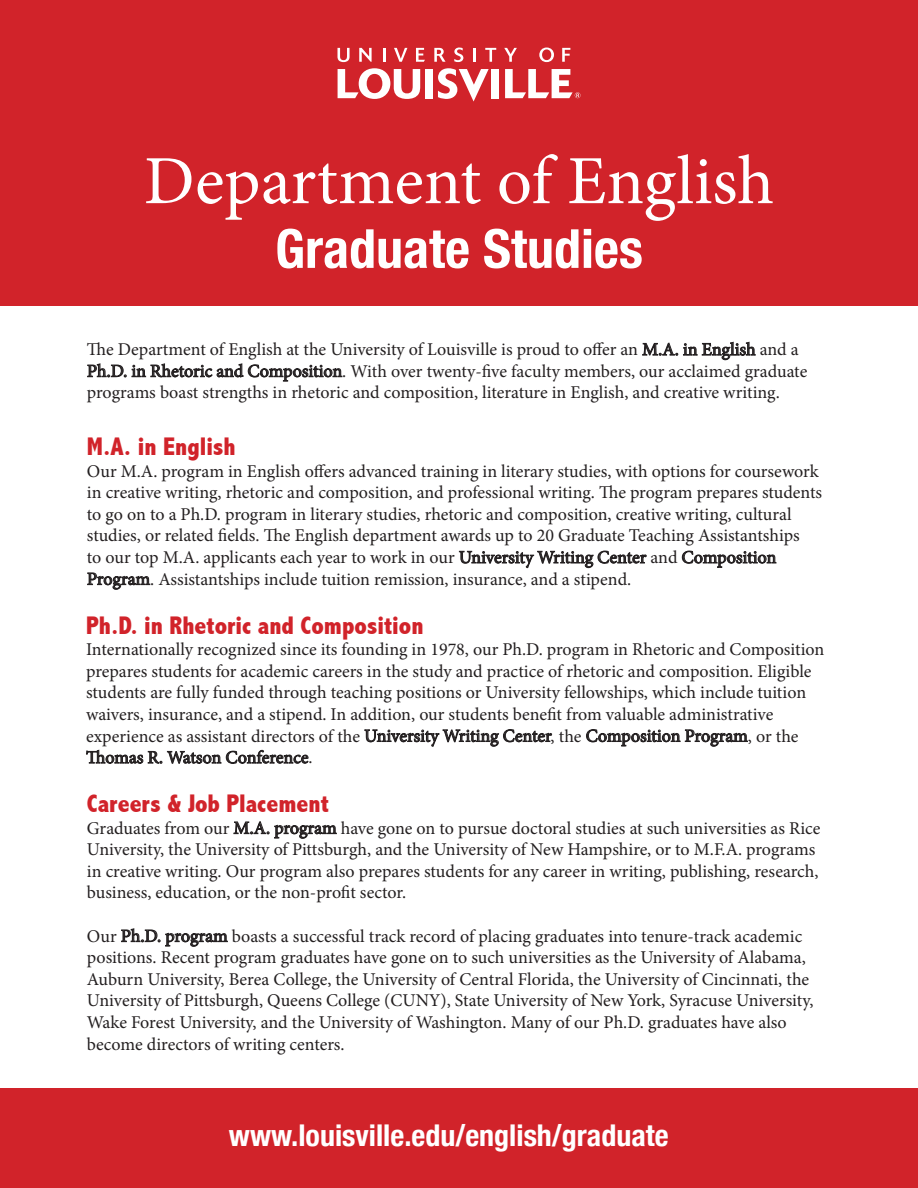
<style>
.page{position:relative;width:918px;height:1188px;background:#fff}
.page>*{position:absolute;margin:0;border:0;box-sizing:border-box;transform-origin:0 0}
.t1{font:69px "Minion Pro";color:#fff}
.t2{font:700 condensed 54px "Helvetica Neue";color:#fff}
.t3{font:700 condensed 30px "Helvetica Neue";color:#fff}
.t4{font:800 condensed 25.5px "Abadi";color:#d1232a}
.t5{font:18px/21.6px "Minion Pro";color:#231f20}
</style>
<div class="page">
<div style="left:0;top:0;width:918px;height:306px;background:#d1232a"></div>
<svg style="left:338px;top:68px;width:82px;height:31px"></svg>
<div style="left:425px;top:69px;width:8px;height:29px;background:#fff"></div>
<svg style="left:438px;top:68px;width:51px;height:34px"></svg>
<div style="left:492px;top:69px;width:7px;height:29px;background:#fff"></div>
<svg style="left:505px;top:69px;width:75px;height:29px"></svg>
<svg style="left:338px;top:48px;width:12px;height:14px"></svg>
<svg style="left:359px;top:48px;width:13px;height:14px"></svg>
<svg style="left:383px;top:48px;width:2px;height:14px"></svg>
<svg style="left:394px;top:48px;width:13px;height:14px"></svg>
<svg style="left:416px;top:48px;width:9px;height:14px"></svg>
<svg style="left:434px;top:48px;width:12px;height:14px"></svg>
<svg style="left:454px;top:48px;width:9px;height:14px"></svg>
<hr style="left:473px;top:48px;width:3px;height:14px;background:#fff">
<svg style="left:485px;top:48px;width:11px;height:14px"></svg>
<svg style="left:504px;top:48px;width:13px;height:14px"></svg>
<svg style="left:539px;top:48px;width:15px;height:14px"></svg>
<svg style="left:562px;top:48px;width:8px;height:14px"></svg>
<div style="left:0;top:1089px;width:918px;height:99px;background:#d1232a"></div>
<p class="t1" style="left:144px;top:135px;width:632px">Department of English</p>
<p class="t2" style="left:275px;top:204px;width:369px">Graduate Studies</p>
<p class="t5" style="left:87px;top:339px;width:722px">The Department of English at the University of Louisville is proud to offer an M.A. in English and a<br>Ph.D. in Rhetoric and Composition. With over twenty-five faculty members, our acclaimed graduate programs boast strengths in rhetoric and composition, literature in English, and creative writing.</p>
<p class="t4" style="left:87px;top:432px;width:150px">M.A. in English</p>
<p class="t5" style="left:87px;top:460px;width:737px">Our M.A. program in English offers advanced training in literary studies, with options for coursework in creative writing, rhetoric and composition, and professional writing. The program prepares students to go on to a Ph.D. program in literary studies, rhetoric and composition, creative writing, cultural studies, or related fields. The English department awards up to 20 Graduate Teaching Assistantships<br>to our top M.A. applicants each year to work in our University Writing Center and Composition Program. Assistantships include tuition remission, insurance, and a stipend.</p>
<p class="t4" style="left:86px;top:610px;width:339px">Ph.D. in Rhetoric and Composition</p>
<p class="t5" style="left:86px;top:639px;width:740px">Internationally recognized since its founding in 1978, our Ph.D. program in Rhetoric and Composition prepares students for academic careers in the study and practice of rhetoric and composition. Eligible students are fully funded through teaching positions or University fellowships, which include tuition waivers, insurance, and a stipend. In addition, our students benefit from valuable administrative experience as assistant directors of the University Writing Center, the Composition Program, or the Thomas R. Watson Conference.</p>
<p class="t4" style="left:87px;top:789px;width:244px">Careers &amp; Job Placement</p>
<p class="t5" style="left:87px;top:817px;width:735px">Graduates from our M.A. program have gone on to pursue doctoral studies at such universities as Rice University, the University of Pittsburgh, and the University of New Hampshire, or to M.F.A. programs in creative writing. Our program also prepares students for any career in writing, publishing, research, business, education, or the non-profit sector.</p>
<p class="t5" style="left:87px;top:925px;width:728px">Our Ph.D. program boasts a successful track record of placing graduates into tenure-track academic positions. Recent program graduates have gone on to such universities as the University of Alabama, Auburn University, Berea College, the University of Central Florida, the University of Cincinnati, the University of Pittsburgh, Queens College (CUNY), State University of New York, Syracuse University, Wake Forest University, and the University of Washington. Many of our Ph.D. graduates have also become directors of writing centers.</p>
<p class="t3" style="left:229px;top:1111px;width:441px">www.louisville.edu/english/graduate</p>
</div>
